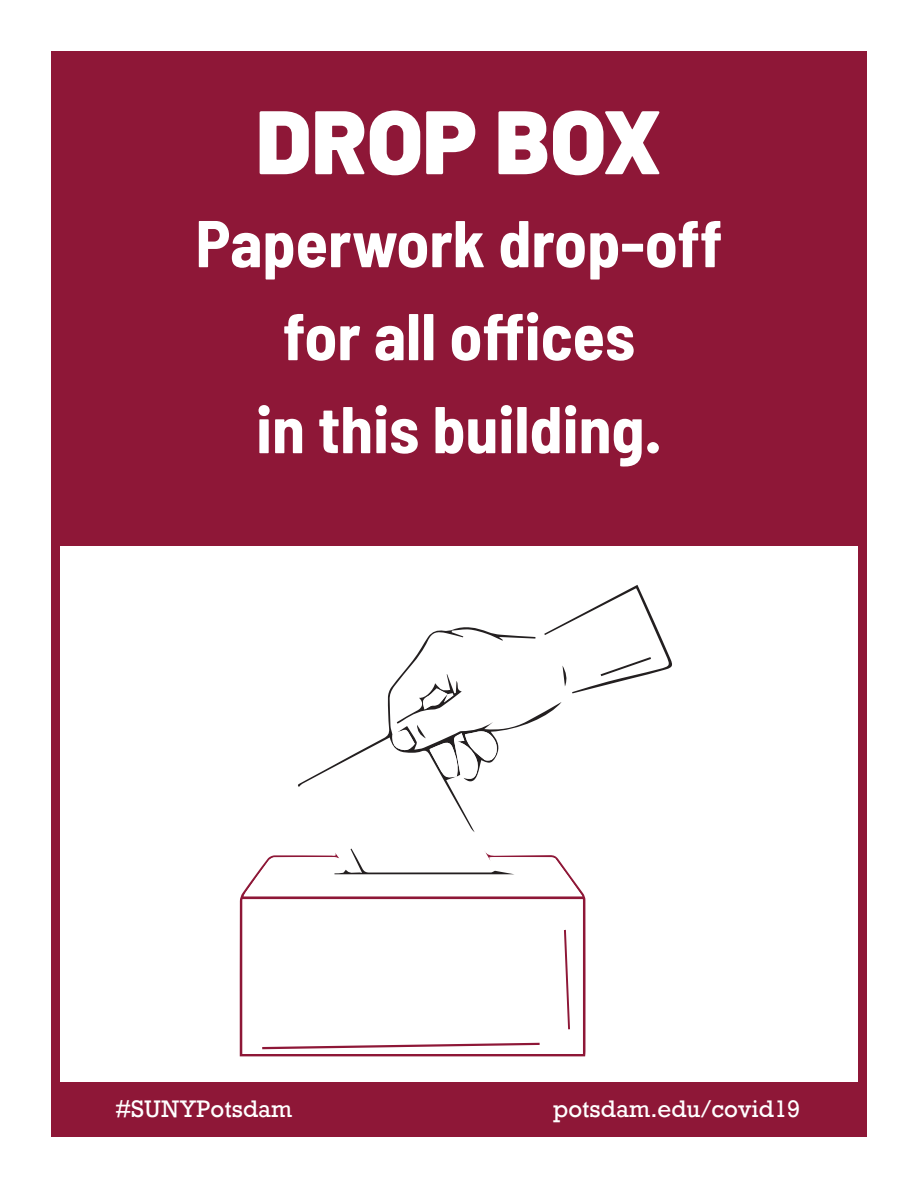
<style>
.page{position:relative;width:918px;height:1188px;background:#fff}
.page>*{position:absolute;margin:0;border:0;box-sizing:border-box;transform-origin:0 0}
.t1{font:900 90px "Barlow";color:#fff}
.t2{font:700 semi-condensed 66px/93px "Barlow";color:#fff;text-align:center}
.t3{font:22.5px "Rockwell";color:#fff}
</style>
<div class="page">
<div style="left:51px;top:51px;width:807px;height:494px;background:#8e1737"></div>
<div style="left:54px;top:1082px;width:810px;height:50px;background:#8e1737"></div>
<div style="left:51px;top:51px;width:816px;height:1086px;border:9px solid #8e1737"></div>
<svg style="left:240px;top:891px;width:346px;height:165px;background:#9d3652"></svg>
<svg style="left:243px;top:899px;width:340px;height:155px"></svg>
<svg style="left:244px;top:585px;width:428px;height:311px"></svg>
<svg style="left:262px;top:1043px;width:278px;height:6px"></svg>
<svg style="left:564px;top:930px;width:6px;height:99px"></svg>
<h1 class="t1" style="left:256px;top:86px;width:407px">DROP BOX</h1>
<p class="t2" style="left:195px;top:196px;width:529px">Paperwork drop-off for all offices<br>in this building.</p>
<p class="t3" style="left:115px;top:1094px;width:179px">#SUNYPotsdam</p>
<p class="t3" style="left:553px;top:1094px;width:249px">potsdam.edu/covid19</p>
</div>
